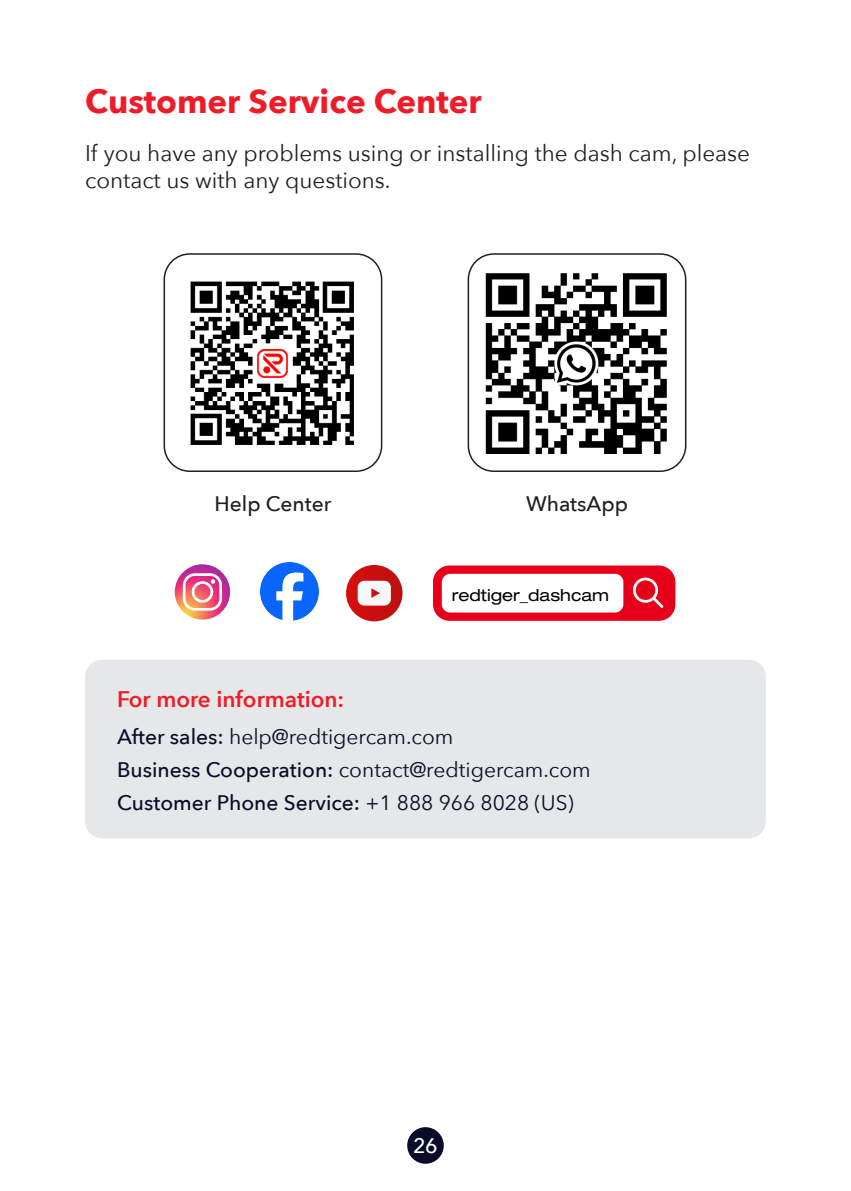
<style>
.page{position:relative;width:851px;height:1191px;background:#fff}
.page>*{position:absolute;margin:0;border:0;box-sizing:border-box;transform-origin:0 0}
.标题-1{font:700 33px "Avenir Next";color:#ee1c28}
._7_5行文{font:22.5px/27px "Avenir Next";color:#231f20}
.t1{font:600 22.5px "Avenir Next";color:#ee1c28}
.t2{font:21px "Avenir Next";color:#080c29}
.t3{font:500 21px "Avenir Next";color:#080c29}
.t4{font:500 21px "Avenir Next";color:#231f20}
.t5{font:500 21px "Avenir Next";color:#fff}
.t6{font:expanded 16.5px "Helvetica Neue LT Pro";color:#000}
.s1{font-weight:500}
.s2{font-weight:400}
</style>
<div class="page">
<div style="left:407px;top:1127px;width:36px;height:36px;background:#080c29;border-radius:50%"></div>
<img style="left:190px;top:281px;width:164px;height:164px">
<div style="left:163px;top:253px;width:219px;height:219px;border:2px solid #231f20;border-radius:26px"></div>
<img style="left:485px;top:273px;width:182px;height:181px">
<div style="left:467px;top:253px;width:219px;height:219px;border:2px solid #231f20;border-radius:26px"></div>
<svg style="left:175px;top:564px;width:55px;height:55px"></svg>
<svg style="left:183px;top:573px;width:39px;height:37px"></svg>
<svg style="left:346px;top:565px;width:56px;height:56px;background:#cb1313"></svg>
<div style="left:357px;top:581px;width:34px;height:24px;background:#f7f7f8;border-radius:7px"></div>
<svg style="left:371px;top:588px;width:8px;height:10px"></svg>
<div style="left:433px;top:565px;width:242px;height:56px;background:#e6001a;border-radius:17px"></div>
<div style="left:442px;top:574px;width:181px;height:38px;background:#fff;border-radius:8px"></div>
<svg style="left:633px;top:577px;width:31px;height:31px"></svg>
<div style="left:85px;top:659px;width:680px;height:179px;background:#e6e7e9;border-radius:17px"></div>
<img style="left:260px;top:563px;width:58px;height:57px">
<p class="标题-1" style="left:85px;top:81px;width:398px">Customer Service Center</p>
<p class="_7_5行文" style="left:85px;top:140px;width:666px">If you have any problems using or installing the dash cam, please contact us with any questions.</p>
<p class="t4" style="left:214px;top:491px;width:118px">Help Center</p>
<p class="t4" style="left:526px;top:491px;width:103px">WhatsApp</p>
<p class="t6" style="left:451px;top:584px;width:159px">redtiger_dashcam</p>
<p class="t1" style="left:117px;top:685px;width:229px">For more information:</p>
<p class="t2" style="left:117px;top:724px;width:338px"><span class="s1">After sales:</span> help@redtigercam.com</p>
<p class="t2" style="left:117px;top:757px;width:475px"><span class="s1">Business Cooperation:</span> contact@redtigercam.com</p>
<p class="t3" style="left:117px;top:790px;width:458px">Customer Phone Service: <span class="s2">+1 888 966 8028 (US)</span></p>
<p class="t5" style="left:413px;top:1133px;width:26px">26</p>
</div>
